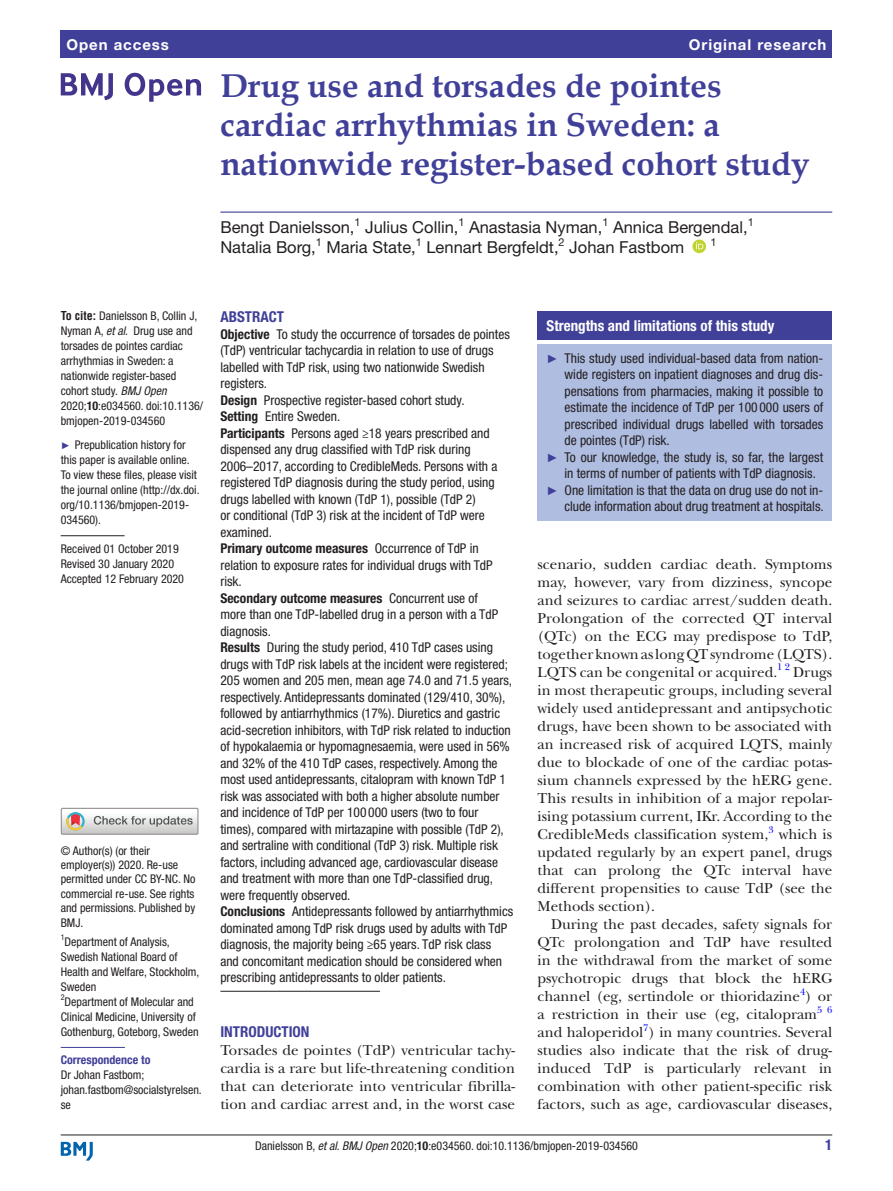
<style>
.page{position:relative;width:893px;height:1191px;background:#fff}
.page>*{position:absolute;margin:0;border:0;box-sizing:border-box;transform-origin:0 0}
.t1{font:700 33px/39px "Book Antiqua";color:#414099}
.t2{font:16.5px "Helvetica Neue LT Std";color:#231f20}
.t3{font:15px/18px "New Baskerville";color:#231f20;text-align:justify}
.t4{font:700 condensed 15px "Helvetica Neue LT Std";color:#fff}
.t5{font:700 15px "Helvetica Neue LT Std";letter-spacing:.065em;color:#fff}
.t6{font:700 condensed 15px "Helvetica Neue LT Std";color:#414099}
.t7{font:condensed 13.5px/16.5px "Helvetica Neue LT Std";color:#231f20}
.t8{font:condensed 12px/15px "Helvetica Neue LT Std";color:#231f20}
.t9{font:700 condensed 12px "Helvetica Neue LT Std";color:#414099}
.t10{font:10.95px "Helvetica Neue LT Std";color:#231f20}
.t11{font:9.9px "New Baskerville";color:#00f}
.t12{font:condensed 7.95px "Helvetica Neue LT Std";color:#231f20}
.s1{font-family:"Helvetica LT Std";font-weight:700}
.s2{font-style:italic}
.s3{font-weight:700}
.s4{font-family:"Arial";font-stretch:normal;font-size:9.75px;color:#414099}
.s5{font-family:"Arial";font-stretch:normal;font-size:12px;color:#414099}
</style>
<div class="page">
<hr style="left:61px;top:1134px;width:771px;height:1px;background:#231f20">
<svg style="left:61px;top:1141px;width:32px;height:19px"></svg>
<div style="left:61px;top:31px;width:771px;height:27px;background:#414099"></div>
<hr style="left:220px;top:211px;width:612px;height:2px;background:#414099">
<svg style="left:692px;top:240px;width:14px;height:13px"></svg>
<hr style="left:61px;top:535px;width:64px;height:1px;background:#231f20">
<hr style="left:61px;top:1047px;width:64px;height:1px;background:#414099">
<svg style="left:61px;top:73px;width:52px;height:27px"></svg>
<svg style="left:125px;top:73px;width:76px;height:29px"></svg>
<div style="left:61px;top:807px;width:138px;height:27px;border:1px solid #969090"></div>
<svg style="left:61px;top:808px;width:137px;height:26px"></svg>
<div style="left:538px;top:311px;width:294px;height:29px;background:#414099"></div>
<div style="left:538px;top:344px;width:294px;height:176px;background:#afbde1"></div>
<hr style="left:220px;top:991px;width:160px;height:1px;background:#231f20">
<p class="t5" style="left:66px;top:35px;width:104px">Open access</p>
<p class="t5" style="left:689px;top:35px;width:139px">Original research</p>
<h1 class="t1" style="left:220px;top:66px;width:591px">Drug use and torsades de pointes cardiac arrhythmias in Sweden: a nationwide register-based cohort study</h1>
<p class="t2" style="left:220px;top:218px;width:136px">Bengt Danielsson,</p>
<p class="t10" style="left:355px;top:215px;width:8px">1</p>
<p class="t2" style="left:365px;top:218px;width:95px">Julius Collin,</p>
<p class="t10" style="left:458px;top:215px;width:8px">1</p>
<p class="t2" style="left:469px;top:218px;width:135px">Anastasia Nyman,</p>
<p class="t10" style="left:602px;top:215px;width:8px">1</p>
<p class="t2" style="left:613px;top:218px;width:136px">Annica Bergendal,</p>
<p class="t10" style="left:748px;top:215px;width:8px">1</p>
<p class="t2" style="left:220px;top:237px;width:97px">Natalia Borg,</p>
<p class="t10" style="left:316px;top:235px;width:8px">1</p>
<p class="t2" style="left:327px;top:237px;width:91px">Maria State,</p>
<p class="t10" style="left:416px;top:235px;width:8px">1</p>
<p class="t2" style="left:426px;top:237px;width:134px">Lennart Bergfeldt,</p>
<p class="t10" style="left:559px;top:235px;width:8px">2</p>
<p class="t2" style="left:569px;top:237px;width:116px">Johan Fastbom</p>
<p class="t10" style="left:711px;top:235px;width:8px">1</p>
<p class="t8" style="left:61px;top:308px;width:144px"><span class="s1">To cite:</span> Danielsson B, Collin J,<br>Nyman A, <span class="s2">et al</span>. Drug use and torsades de pointes cardiac arrhythmias in Sweden: a nationwide register-based cohort study. <span class="s2">BMJ Open<br></span>2020;<span class="s3">10</span>:e034560. doi:10.1136/ bmjopen-2019-034560</p>
<p class="t8" style="left:61px;top:437px;width:140px"><span class="s4">►</span> Prepublication history for this paper is available online.<br>To view these files, please visit the journal online (http://dx.doi. org/10.1136/bmjopen-2019-<br>034560).</p>
<p class="t8" style="left:61px;top:541px;width:125px">Received 01 October 2019<br>Revised 30 January 2020<br>Accepted 12 February 2020</p>
<p class="t8" style="left:61px;top:843px;width:136px;line-height:14.4px">© Author(s) (or their employer(s)) 2020. Re-use permitted under CC BY-NC. No commercial re-use. See rights and permissions. Published by<br>BMJ.</p>
<p class="t12" style="left:61px;top:933px;width:5px">1</p>
<p class="t8" style="left:61px;top:934px;width:140px;text-indent:4px">Department of Analysis,<br>Swedish National Board of<br>Health and Welfare, Stockholm,<br>Sweden<br><sup>2</sup>Department of Molecular and<br>Clinical Medicine, University of<br>Gothenburg, Goteborg, Sweden</p>
<p class="t9" style="left:61px;top:1052px;width:91px">Correspondence to</p>
<p class="t8" style="left:61px;top:1067px;width:143px">Dr Johan Fastbom; johan.fastbom@socialstyrelsen. se</p>
<p class="t6" style="left:220px;top:308px;width:65px">Abstract</p>
<p class="t7" style="left:220px;top:325px;width:294px"><span class="s3">Objective</span> To study the occurrence of torsades de pointes (TdP) ventricular tachycardia in relation to use of drugs labelled with TdP risk, using two nationwide Swedish registers.<br><span class="s3">Design</span> Prospective register-based cohort study.<br><span class="s3">Setting</span> Entire Sweden.<br><span class="s3">Participants</span> Persons aged ≥18 years prescribed and dispensed any drug classified with TdP risk during 2006–2017, according to CredibleMeds. Persons with a registered TdP diagnosis during the study period, using drugs labelled with known (TdP 1), possible (TdP 2)<br>or conditional (TdP 3) risk at the incident of TdP were examined.<br><span class="s3">Primary outcome measures</span> Occurrence of TdP in relation to exposure rates for individual drugs with TdP risk.<br><span class="s3">Secondary outcome measures</span> Concurrent use of<br>more than one TdP-labelled drug in a person with a TdP diagnosis.<br><span class="s3">Results</span> During the study period, 410 TdP cases using drugs with TdP risk labels at the incident were registered; 205 women and 205 men, mean age 74.0 and 71.5 years, respectively. Antidepressants dominated (129/410, 30%), followed by antiarrhythmics (17%). Diuretics and gastric acid-secretion inhibitors, with TdP risk related to induction of hypokalaemia or hypomagnesaemia, were used in 56% and 32% of the 410 TdP cases, respectively. Among the most used antidepressants, citalopram with known TdP 1 risk was associated with both a higher absolute number and incidence of TdP per 100 000 users (two to four times), compared with mirtazapine with possible (TdP 2), and sertraline with conditional (TdP 3) risk. Multiple risk factors, including advanced age, cardiovascular disease and treatment with more than one TdP-classified drug, were frequently observed.<br><span class="s3">Conclusions</span> Antidepressants followed by antiarrhythmics dominated among TdP risk drugs used by adults with TdP diagnosis, the majority being ≥65 years. TdP risk class<br>and concomitant medication should be considered when prescribing antidepressants to older patients.</p>
<p class="t6" style="left:220px;top:1023px;width:91px">Introduction</p>
<p class="t3" style="left:220px;top:1041px;width:296px">Torsades de pointes (TdP) ventricular tachy&shy;cardia is a rare but life-threatening condition that can deteriorate into ventricular fibrilla&shy;tion and cardiac arrest and, in the worst case</p>
<p class="t4" style="left:547px;top:317px;width:229px">Strengths and limitations of this study</p>
<p class="t7" style="left:547px;top:350px;width:278px"><span class="s5">►</span> This study used individual-based data from nation-</p>
<p class="t7" style="left:565px;top:366px;width:260px">wide registers on inpatient diagnoses and drug dis-</p>
<p class="t7" style="left:565px;top:383px;width:260px">pensations from pharmacies, making it possible to</p>
<p class="t7" style="left:565px;top:399px;width:260px">estimate the incidence of TdP per 100 000 users of</p>
<p class="t7" style="left:565px;top:416px;width:260px">prescribed individual drugs labelled with torsades</p>
<p class="t7" style="left:565px;top:432px;width:107px">de pointes (TdP) risk.</p>
<p class="t7" style="left:547px;top:449px;width:278px"><span class="s5">►</span> To our knowledge, the study is, so far, the largest</p>
<p class="t7" style="left:565px;top:465px;width:253px">in terms of number of patients with TdP diagnosis.</p>
<p class="t7" style="left:547px;top:482px;width:278px"><span class="s5">►</span> One limitation is that the data on drug use do not in-</p>
<p class="t7" style="left:565px;top:498px;width:261px">clude information about drug treatment at hospitals.</p>
<p class="t3" style="left:538px;top:555px;width:296px">scenario, sudden cardiac death. Symptoms may, however, vary from dizziness, syncope and seizures to cardiac arrest/sudden death.<br>Prolongation of the corrected QT interval (QTc) on the ECG may predispose to TdP, together known as long QT syndrome (LQTS).<br>LQTS can be congenital or acquired.<sup>1</sup> <sup>2</sup> Drugs in most therapeutic groups, including several widely used antidepressant and antipsychotic drugs, have been shown to be associated with an increased risk of acquired LQTS, mainly due to blockade of one of the cardiac potas&shy;sium channels expressed by the hERG gene.<br>This results in inhibition of a major repolar&shy;ising potassium current, IKr. According to the CredibleMeds classification system,</p>
<p class="t11" style="left:768px;top:823px;width:7px">3</p>
<p class="t3" style="left:538px;top:825px;width:296px;text-indent:241px">which is updated regularly by an expert panel, drugs that can prolong the QTc interval have different propensities to cause TdP (see the Methods section).</p>
<p class="t3" style="left:538px;top:915px;width:296px;text-indent:13px">During the past decades, safety signals for QTc prolongation and TdP have resulted in the withdrawal from the market of some psychotropic drugs that block the hERG channel (eg, sertindole or thioridazine<sup>4</sup>) or a restriction in their use (eg, citalopram</p>
<p class="t11" style="left:817px;top:1003px;width:17px">5 6</p>
<p class="t3" style="left:538px;top:1023px;width:296px">and haloperidol ) in many countries. Several</p>
<p class="t11" style="left:643px;top:1021px;width:7px">7</p>
<p class="t3" style="left:538px;top:1041px;width:296px">studies also indicate that the risk of drug&shy;induced TdP is particularly relevant in combination with other patient-specific risk factors, such as age, cardiovascular diseases,</p>
<p class="t8" style="left:255px;top:1137px;width:384px">Danielsson B, <span class="s2">et al</span>. <span class="s2">BMJ Open</span> 2020;<span class="s3">10</span>:e034560. doi:10.1136/bmjopen-2019-034560</p>
<p class="t6" style="left:825px;top:1135px;width:9px">1</p>
</div>
